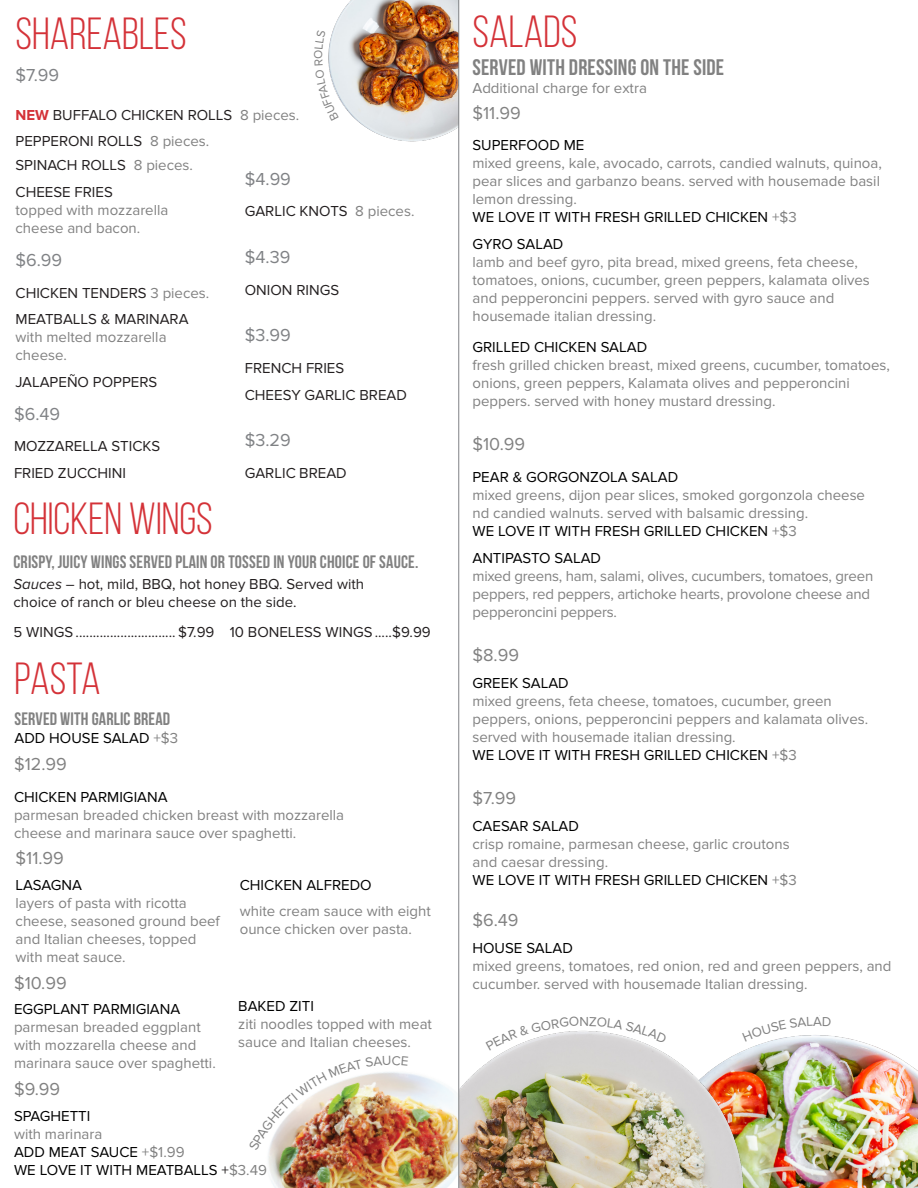
<style>
.page{position:relative;width:918px;height:1188px;background:#fff}
.page>*{position:absolute;margin:0;border:0;box-sizing:border-box;transform-origin:0 0}
.Section_Title_w_Spac{font:45px "Bebas Neue";color:#d43238}
.w_Pricing_gray{font:22.5px "Bebas Neue";letter-spacing:.01em;color:#818181}
.w_Pricing_gray-2{font:18px "Bebas Neue";letter-spacing:.01em;color:#818181}
.descriptions{font:18px "Proxima Nova";color:#818181}
.descriptions-2{font:18px "Proxima Nova";color:#808285}
.descriptions-3{font:15px/18px "Proxima Nova";color:#818181}
.descriptions-4{font:15px/18px "Proxima Nova";color:#000}
.descriptions-5{font:15px/24px "Proxima Nova";color:#231f20}
.w_Pricing_gray-3{font:15px "Proxima Nova";color:#000}
.w_Pricing_gray-4{font:15px/18px "Proxima Nova";color:#231f20}
.t1{font:13.5px "Proxima Nova";color:#818181}
.s1{font-weight:700;color:#d43238}
.s2{color:#818181}
.s3{color:#231f20}
.s4{font-style:italic}
</style>
<div class="page">
<img style="left:333px;top:0;width:125px;height:142px">
<img style="left:268px;top:1073px;width:190px;height:115px">
<img style="left:755px;top:1015px;width:162px;height:173px">
<img style="left:459px;top:1005px;width:296px;height:183px">
<hr style="left:458px;top:0;width:1px;height:1188px;background:#808285">
<svg style="left:486px;top:1017px;width:93px;height:34px"></svg>
<svg style="left:590px;top:1017px;width:77px;height:26px"></svg>
<img style="left:268px;top:1072px;width:140px;height:79px">
<svg style="left:742px;top:1017px;width:89px;height:25px"></svg>
<svg style="left:328px;top:30px;width:11px;height:91px"></svg>
<p class="Section_Title_w_Spac" style="left:16px;top:9px;width:173px">SHAREABLES</p>
<p class="Section_Title_w_Spac" style="left:472px;top:7px;width:106px">SALADS</p>
<p class="w_Pricing_gray" style="left:472px;top:55px;width:253px">SERVED WITH DRESSING ON THE SIDE</p>
<p class="descriptions-3" style="left:472px;top:79px;width:176px">Additional charge for extra</p>
<p class="descriptions-2" style="left:16px;top:64px;width:45px">$7.99</p>
<p class="descriptions-5" style="left:16px;top:103px;width:285px"><span class="s1">NEW</span> BUFFALO CHICKEN ROLLS <span class="s2">8 pieces.</span></p>
<p class="descriptions-5" style="left:16px;top:130px;width:195px">PEPPERONI ROLLS <span class="s2">8 pieces.<br></span>SPINACH ROLLS <span class="s2">8 pieces.</span></p>
<p class="descriptions-3" style="left:16px;top:183px;width:154px"><span class="s3">CHEESE FRIES<br></span>topped with mozzarella</p>
<p class="descriptions-3" style="left:16px;top:219px;width:126px">cheese and bacon.</p>
<p class="descriptions" style="left:472px;top:102px;width:50px">$11.99</p>
<p class="descriptions-4" style="left:472px;top:136px;width:113px">SUPERFOOD ME</p>
<p class="descriptions-3" style="left:472px;top:154px;width:411px">mixed greens, kale, avocado, carrots, candied walnuts, quinoa, pear slices and garbanzo beans. served with housemade basil lemon dressing.</p>
<p class="w_Pricing_gray-3" style="left:472px;top:209px;width:326px">WE LOVE IT WITH FRESH GRILLED CHICKEN <span class="s2">+$3</span></p>
<p class="descriptions-4" style="left:472px;top:235px;width:92px">GYRO SALAD</p>
<p class="descriptions-3" style="left:472px;top:253px;width:399px">lamb and beef gyro, pita bread, mixed greens, feta cheese, tomatoes, onions, cucumber, green peppers, kalamata olives and pepperoncini peppers. served with gyro sauce and housemade italian dressing.</p>
<p class="descriptions-4" style="left:472px;top:338px;width:176px">GRILLED CHICKEN SALAD</p>
<p class="descriptions-3" style="left:472px;top:356px;width:419px">fresh grilled chicken breast, mixed greens, cucumber, tomatoes, onions, green peppers, Kalamata olives and pepperoncini peppers. served with honey mustard dressing.</p>
<p class="descriptions" style="left:472px;top:434px;width:54px">$10.99</p>
<p class="descriptions-4" style="left:472px;top:468px;width:207px">PEAR &amp; GORGONZOLA SALAD</p>
<p class="descriptions-3" style="left:472px;top:486px;width:394px">mixed greens, dijon pear slices, smoked gorgonzola cheese</p>
<p class="descriptions-3" style="left:472px;top:504px;width:337px">nd candied walnuts. served with balsamic dressing.</p>
<p class="w_Pricing_gray-3" style="left:472px;top:522px;width:326px">WE LOVE IT WITH FRESH GRILLED CHICKEN <span class="s2">+$3</span></p>
<p class="descriptions-4" style="left:472px;top:549px;width:130px">ANTIPASTO SALAD</p>
<p class="descriptions-3" style="left:472px;top:567px;width:402px">mixed greens, ham, salami, olives, cucumbers, tomatoes, green peppers, red peppers, artichoke hearts, provolone cheese and pepperoncini peppers.</p>
<p class="descriptions" style="left:472px;top:645px;width:48px">$8.99</p>
<p class="descriptions-4" style="left:472px;top:674px;width:98px">GREEK SALAD</p>
<p class="descriptions-3" style="left:472px;top:692px;width:397px">mixed greens, feta cheese, tomatoes, cucumber, green peppers, onions, pepperoncini peppers and kalamata olives. served with housemade italian dressing.</p>
<p class="descriptions-4" style="left:472px;top:746px;width:326px">WE LOVE IT WITH FRESH GRILLED CHICKEN <span class="s2">+$3</span></p>
<p class="descriptions" style="left:472px;top:788px;width:45px">$7.99</p>
<p class="descriptions-4" style="left:472px;top:818px;width:108px">CAESAR SALAD</p>
<p class="descriptions-3" style="left:472px;top:836px;width:319px">crisp romaine, parmesan cheese, garlic croutons</p>
<p class="descriptions-3" style="left:472px;top:854px;width:137px">and caesar dressing.</p>
<p class="w_Pricing_gray-3" style="left:472px;top:872px;width:326px">WE LOVE IT WITH FRESH GRILLED CHICKEN <span class="s2">+$3</span></p>
<p class="descriptions" style="left:472px;top:909px;width:48px">$6.49</p>
<p class="descriptions-4" style="left:472px;top:939px;width:102px">HOUSE SALAD</p>
<p class="descriptions-3" style="left:472px;top:957px;width:421px">mixed greens, tomatoes, red onion, red and green peppers, and cucumber. served with housemade Italian dressing.</p>
<p class="descriptions-2" style="left:245px;top:168px;width:48px">$4.99</p>
<p class="descriptions-5" style="left:245px;top:199px;width:171px">GARLIC KNOTS <span class="s2">8 pieces.</span></p>
<p class="descriptions-2" style="left:245px;top:247px;width:47px">$4.39</p>
<p class="descriptions-5" style="left:245px;top:278px;width:96px">ONION RINGS</p>
<p class="descriptions-2" style="left:16px;top:250px;width:48px">$6.99</p>
<p class="descriptions-5" style="left:16px;top:281px;width:195px">CHICKEN TENDERS <span class="s2">3 pieces.</span></p>
<p class="descriptions-3" style="left:16px;top:310px;width:175px"><span class="s3">MEATBALLS &amp; MARINARA </span>with melted mozzarella cheese.</p>
<p class="descriptions-5" style="left:16px;top:370px;width:143px">JALAPEÑO POPPERS</p>
<p class="descriptions-2" style="left:245px;top:325px;width:48px">$3.99</p>
<p class="descriptions-5" style="left:245px;top:356px;width:101px">FRENCH FRIES</p>
<p class="descriptions-5" style="left:245px;top:383px;width:164px">CHEESY GARLIC BREAD</p>
<p class="descriptions-2" style="left:245px;top:430px;width:48px">$3.29</p>
<p class="descriptions-5" style="left:245px;top:461px;width:103px">GARLIC BREAD</p>
<p class="descriptions-2" style="left:14px;top:404px;width:48px">$6.49</p>
<p class="descriptions-5" style="left:14px;top:435px;width:148px">MOZZARELLA STICKS</p>
<p class="descriptions-5" style="left:14px;top:461px;width:113px">FRIED ZUCCHINI</p>
<p class="Section_Title_w_Spac" style="left:14px;top:495px;width:201px">CHICKEN WINGS</p>
<p class="w_Pricing_gray-2" style="left:14px;top:552px;width:406px">CRISPY, JUICY WINGS SERVED PLAIN OR TOSSED IN YOUR CHOICE OF SAUCE.</p>
<p class="w_Pricing_gray-4" style="left:14px;top:575px;width:352px"><span class="s4">Sauces</span> – hot, mild, BBQ, hot honey BBQ. Served with choice of ranch or bleu cheese on the side.</p>
<p class="descriptions-5" style="left:14px;top:620px;width:203px">5 WINGS ............................. $7.99</p>
<p class="descriptions-5" style="left:230px;top:620px;width:203px">10 BONELESS WINGS.....$9.99</p>
<p class="Section_Title_w_Spac" style="left:15px;top:654px;width:88px">PASTA</p>
<p class="w_Pricing_gray-2" style="left:15px;top:709px;width:157px">SERVED WITH GARLIC BREAD</p>
<p class="descriptions-4" style="left:15px;top:730px;width:165px">ADD HOUSE SALAD <span class="s2">+$3</span></p>
<p class="descriptions" style="left:14px;top:754px;width:54px">$12.99</p>
<p class="descriptions-4" style="left:14px;top:788px;width:155px">CHICKEN PARMIGIANA</p>
<p class="descriptions-3" style="left:14px;top:806px;width:332px">parmesan breaded chicken breast with mozzarella cheese and marinara sauce over spaghetti.</p>
<p class="descriptions" style="left:16px;top:848px;width:50px">$11.99</p>
<p class="descriptions-4" style="left:16px;top:876px;width:68px">LASAGNA</p>
<p class="descriptions-3" style="left:16px;top:894px;width:206px">layers of pasta with ricotta cheese, seasoned ground beef and Italian cheeses, topped with meat sauce.</p>
<p class="descriptions-4" style="left:240px;top:876px;width:133px">CHICKEN ALFREDO</p>
<p class="descriptions-3" style="left:240px;top:903px;width:193px">white cream sauce with eight ounce chicken over pasta.</p>
<p class="descriptions" style="left:14px;top:972px;width:54px">$10.99</p>
<p class="descriptions-4" style="left:14px;top:1000px;width:168px">EGGPLANT PARMIGIANA</p>
<p class="descriptions-3" style="left:14px;top:1018px;width:203px">parmesan breaded eggplant with mozzarella cheese and marinara sauce over spaghetti.</p>
<p class="descriptions-4" style="left:238px;top:997px;width:77px">BAKED ZITI</p>
<p class="descriptions-3" style="left:238px;top:1015px;width:195px">ziti noodles topped with meat sauce and Italian cheeses.</p>
<p class="t1" style="left:579px;top:1014px;width:11px">N</p>
<p class="descriptions" style="left:14px;top:1079px;width:48px">$9.99</p>
<p class="descriptions-4" style="left:14px;top:1107px;width:78px">SPAGHETTI</p>
<p class="descriptions-3" style="left:14px;top:1125px;width:90px">with marinara</p>
<p class="descriptions-4" style="left:14px;top:1143px;width:254px">ADD MEAT SAUCE <span class="s2">+$1.99<br></span>WE LOVE IT WITH MEATBALLS <span class="s3">+</span><span class="s2">$3.49</span></p>
</div>
